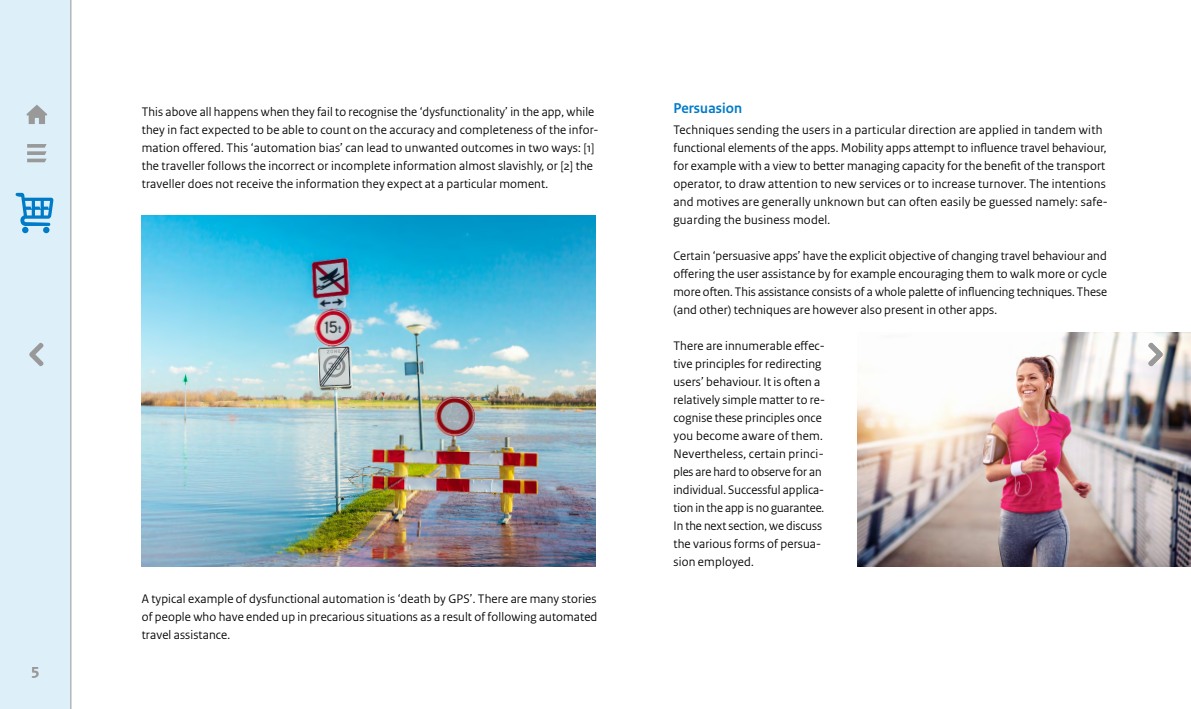
<style>
.page{position:relative;width:1191px;height:709px;background:#fff}
.page>*{position:absolute;margin:0;border:0;box-sizing:border-box;transform-origin:0 0}
.t1{font:700 16px "Rijksoverheid Sans Heading";color:#999}
.Subkoppen_15_17pt_Bo{font:700 15px "Rijksoverheid Sans Heading";letter-spacing:.01em;color:#007bc7}
.Bodytekst_13_17pt{font:13px/18px "Rijksoverheid Sans Heading";letter-spacing:.015em;color:#000}
</style>
<div class="page">
<img style="left:857px;top:332px;width:334px;height:234px">
<div style="left:0;top:0;width:71px;height:709px;background:#ddeff8"></div>
<svg style="left:29px;top:342px;width:15px;height:24px"></svg>
<hr style="left:71px;top:0;width:1px;height:709px;background:#999">
<svg style="left:27px;top:144px;width:20px;height:18px"></svg>
<svg style="left:27px;top:105px;width:20px;height:19px"></svg>
<svg style="left:16px;top:193px;width:37px;height:40px"></svg>
<svg style="left:1148px;top:342px;width:14px;height:24px"></svg>
<img style="left:142px;top:216px;width:453px;height:350px">
<p class="t1" style="left:31px;top:660px;width:9px">5</p>
<p class="Bodytekst_13_17pt" style="left:142px;top:103px;width:458px">This above all happens when they fail to recognise the ‘dysfunctionality’ in the app, while they in fact expected to be able to count on the accuracy and completeness of the infor&shy;mation offered. This ‘automation bias’ can lead to unwanted outcomes in two ways: [1] the traveller follows the incorrect or incomplete information almost slavishly, or [2] the traveller does not receive the information they expect at a particular moment.</p>
<p class="Bodytekst_13_17pt" style="left:142px;top:589px;width:457px;text-align:justify">A typical example of dysfunctional automation is ‘death by GPS’. There are many stories of people who have ended up in precarious situations as a result of following automated travel assistance.</p>
<p class="Subkoppen_15_17pt_Bo" style="left:673px;top:100px;width:70px">Persuasion</p>
<p class="Bodytekst_13_17pt" style="left:673px;top:121px;width:436px">Techniques sending the users in a particular direction are applied in tandem with functional elements of the apps. Mobility apps attempt to influence travel behaviour, for example with a view to better managing capacity for the benefit of the transport operator, to draw attention to new services or to increase turnover. The intentions and motives are generally unknown but can often easily be guessed namely: safe&shy;guarding the business model.</p>
<p class="Bodytekst_13_17pt" style="left:673px;top:247px;width:435px;text-align:justify">Certain ‘persuasive apps’ have the explicit objective of changing travel behaviour and offering the user assistance by for example encouraging them to walk more or cycle more often. This assistance consists of a whole palette of influencing techniques. These (and other) techniques are however also present in other apps.</p>
<p class="Bodytekst_13_17pt" style="left:673px;top:337px;width:153px">There are innumerable effec&shy;tive principles for redirecting users’ behaviour. It is often a relatively simple matter to re&shy;cognise these principles once you become aware of them.<br>Nevertheless, certain princi&shy;ples are hard to observe for an individual. Successful applica&shy;tion in the app is no guarantee.<br>In the next section, we discuss the various forms of persua&shy;sion employed.</p>
</div>
